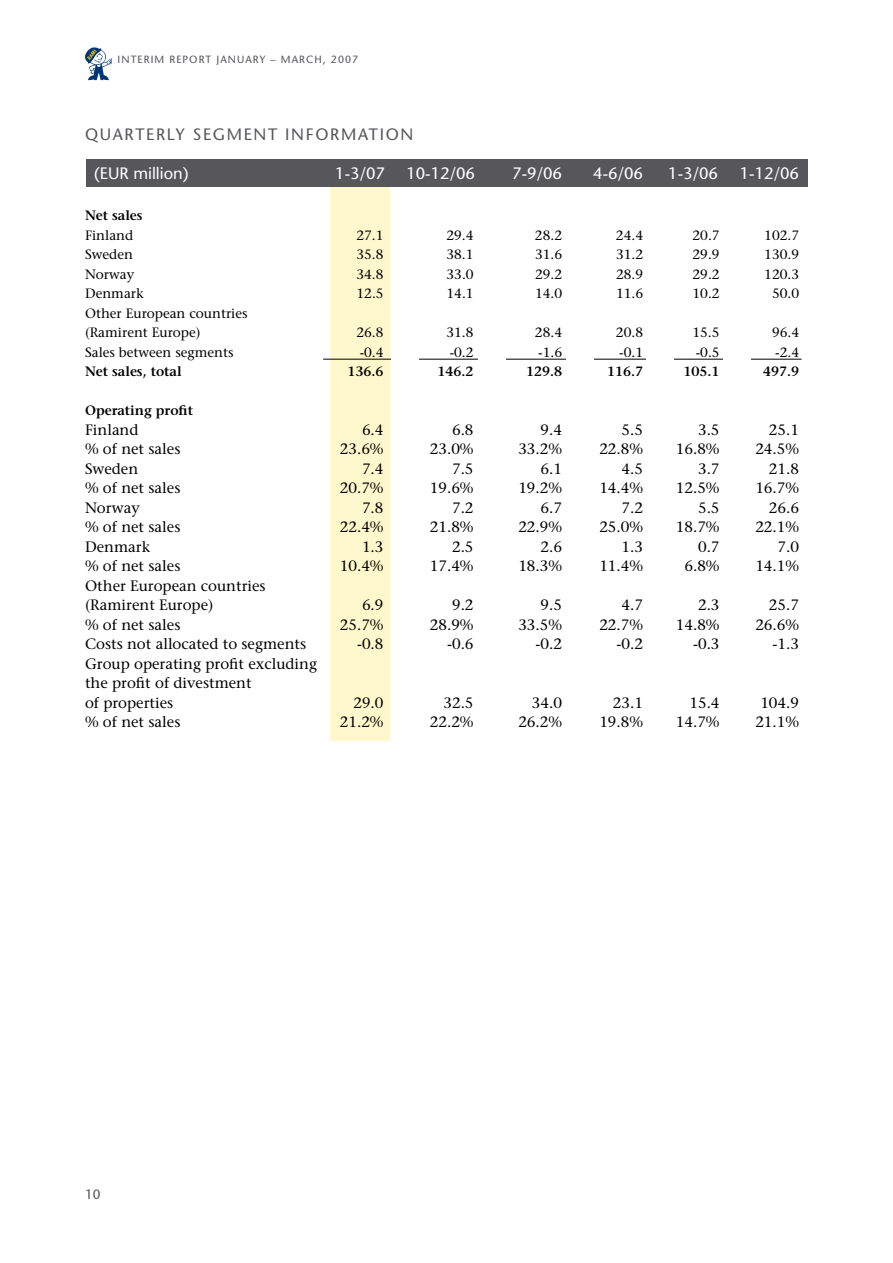
<style>
.page{position:relative;width:893px;height:1263px;background:#fff}
.page>*{position:absolute;margin:0;border:0;box-sizing:border-box;transform-origin:0 0}
.t1{font:500 16.5px "Stone Sans Std";color:#fff}
.t2{font:500 16.5px "Stone Sans Std";letter-spacing:.1em;color:#57565b}
.t3{font:500 15px/19.5px "Stone Serif Std";color:#000}
.t4{font:500 13.5px/19.5px "Stone Serif Std";color:#000}
.t5{font:600 13.5px "Stone Serif Std";color:#000}
.t6{font:500 13.5px "Stone Sans Std";color:#57565b}
.t7{font:500 10.5px "Stone Sans Std";letter-spacing:.1em;color:#57565b}
</style>
<div class="page">
<svg style="left:85px;top:47px;width:27px;height:33px"></svg>
<div style="left:331px;top:185px;width:58px;height:555px;background:#fff8cc"></div>
<div style="left:330px;top:184px;width:60px;height:557px;border:2px solid #fff8cf"></div>
<div style="left:86px;top:160px;width:721px;height:27px;background:#57565b"></div>
<hr style="left:323px;top:359px;width:478px;height:1px;background:#000">
<div style="left:391px;top:334px;width:27px;height:48px;background:#fff"></div>
<div style="left:478px;top:329px;width:27px;height:47px;background:#fff"></div>
<div style="left:567px;top:331px;width:27px;height:47px;background:#fff"></div>
<div style="left:647px;top:328px;width:27px;height:48px;background:#fff"></div>
<div style="left:723px;top:330px;width:27px;height:47px;background:#fff"></div>
<p class="t7" style="left:118px;top:53px;width:242px">INTERIM REPORT JANUARY – MARCH, 2007</p>
<p class="t2" style="left:85px;top:124px;width:330px">QUARTERLY SEGMENT INFORMATION</p>
<p class="t1" style="left:94px;top:163px;width:96px">(EUR million)</p>
<p class="t1" style="left:335px;top:163px;width:51px">1-3/07</p>
<p class="t1" style="left:406px;top:163px;width:70px">10-12/06</p>
<p class="t1" style="left:512px;top:163px;width:71px">7-9/06 4</p>
<p class="t1" style="left:603px;top:163px;width:42px">-6/06</p>
<p class="t1" style="left:668px;top:163px;width:51px">1-3/06</p>
<p class="t1" style="left:740px;top:163px;width:61px">1-12/06</p>
<p class="t5" style="left:85px;top:207px;width:59px">Net sales</p>
<p class="t4" style="left:85px;top:225px;width:50px">Finland</p>
<p class="t4" style="left:356px;top:225px;width:29px">27.1</p>
<p class="t4" style="left:446px;top:225px;width:29px">29.4</p>
<p class="t4" style="left:535px;top:225px;width:29px">28.2</p>
<p class="t4" style="left:616px;top:225px;width:29px">24.4</p>
<p class="t4" style="left:692px;top:225px;width:29px">20.7</p>
<p class="t4" style="left:764px;top:225px;width:36px">102.7</p>
<p class="t4" style="left:85px;top:245px;width:49px">Sweden</p>
<p class="t4" style="left:356px;top:245px;width:29px">35.8</p>
<p class="t4" style="left:446px;top:245px;width:29px">38.1</p>
<p class="t4" style="left:535px;top:245px;width:29px">31.6</p>
<p class="t4" style="left:616px;top:245px;width:29px">31.2</p>
<p class="t4" style="left:692px;top:245px;width:29px">29.9</p>
<p class="t4" style="left:764px;top:245px;width:36px">130.9</p>
<p class="t4" style="left:85px;top:264px;width:51px">Norway</p>
<p class="t4" style="left:356px;top:264px;width:29px">34.8</p>
<p class="t4" style="left:446px;top:264px;width:29px">33.0</p>
<p class="t4" style="left:535px;top:264px;width:29px">29.2</p>
<p class="t4" style="left:616px;top:264px;width:29px">28.9</p>
<p class="t4" style="left:692px;top:264px;width:29px">29.2</p>
<p class="t4" style="left:764px;top:264px;width:36px">120.3</p>
<p class="t4" style="left:85px;top:284px;width:60px">Denmark</p>
<p class="t4" style="left:356px;top:284px;width:29px">12.5</p>
<p class="t4" style="left:446px;top:284px;width:29px">14.1</p>
<p class="t4" style="left:535px;top:284px;width:29px">14.0</p>
<p class="t4" style="left:616px;top:284px;width:29px">11.6</p>
<p class="t4" style="left:692px;top:284px;width:29px">10.2</p>
<p class="t4" style="left:772px;top:284px;width:29px">50.0</p>
<p class="t4" style="left:85px;top:303px;width:164px">Other European countries (Ramirent Europe)</p>
<p class="t4" style="left:356px;top:323px;width:29px">26.8</p>
<p class="t4" style="left:446px;top:323px;width:29px">31.8</p>
<p class="t4" style="left:535px;top:323px;width:29px">28.4</p>
<p class="t4" style="left:616px;top:323px;width:29px">20.8</p>
<p class="t4" style="left:692px;top:323px;width:29px">15.5</p>
<p class="t4" style="left:772px;top:323px;width:29px">96.4</p>
<p class="t4" style="left:85px;top:342px;width:150px">Sales between segments</p>
<p class="t4" style="left:360px;top:342px;width:25px">-0.4</p>
<p class="t4" style="left:450px;top:342px;width:25px">-0.2</p>
<p class="t4" style="left:538px;top:342px;width:25px">-1.6</p>
<p class="t4" style="left:619px;top:342px;width:25px">-0.1</p>
<p class="t4" style="left:696px;top:342px;width:25px">-0.5</p>
<p class="t4" style="left:775px;top:342px;width:25px">-2.4</p>
<p class="t5" style="left:85px;top:363px;width:98px">Net sales, total</p>
<p class="t5" style="left:348px;top:363px;width:38px">136.6</p>
<p class="t5" style="left:438px;top:363px;width:38px">146.2</p>
<p class="t5" style="left:526px;top:363px;width:38px">129.8</p>
<p class="t5" style="left:607px;top:363px;width:38px">116.7</p>
<p class="t5" style="left:684px;top:363px;width:38px">105.1</p>
<p class="t5" style="left:763px;top:363px;width:38px">497.9</p>
<p class="t5" style="left:85px;top:402px;width:110px">Operating profit</p>
<p class="t3" style="left:85px;top:420px;width:55px">Finland</p>
<p class="t3" style="left:362px;top:420px;width:23px">6.4</p>
<p class="t3" style="left:452px;top:420px;width:23px">6.8</p>
<p class="t3" style="left:541px;top:420px;width:23px">9.4</p>
<p class="t3" style="left:622px;top:420px;width:23px">5.5</p>
<p class="t3" style="left:698px;top:420px;width:23px">3.5</p>
<p class="t3" style="left:769px;top:420px;width:32px">25.1</p>
<p class="t3" style="left:85px;top:439px;width:97px">% of net sales</p>
<p class="t3" style="left:340px;top:439px;width:45px">23.6%</p>
<p class="t3" style="left:430px;top:439px;width:45px">23.0%</p>
<p class="t3" style="left:518px;top:439px;width:45px">33.2%</p>
<p class="t3" style="left:599px;top:439px;width:45px">22.8%</p>
<p class="t3" style="left:676px;top:439px;width:45px">16.8%</p>
<p class="t3" style="left:755px;top:439px;width:45px">24.5%</p>
<p class="t3" style="left:85px;top:459px;width:55px">Sweden</p>
<p class="t3" style="left:362px;top:459px;width:23px">7.4</p>
<p class="t3" style="left:452px;top:459px;width:23px">7.5</p>
<p class="t3" style="left:541px;top:459px;width:23px">6.1</p>
<p class="t3" style="left:622px;top:459px;width:23px">4.5</p>
<p class="t3" style="left:698px;top:459px;width:23px">3.7</p>
<p class="t3" style="left:769px;top:459px;width:32px">21.8</p>
<p class="t3" style="left:85px;top:478px;width:97px">% of net sales</p>
<p class="t3" style="left:340px;top:478px;width:45px">20.7%</p>
<p class="t3" style="left:430px;top:478px;width:45px">19.6%</p>
<p class="t3" style="left:518px;top:478px;width:45px">19.2%</p>
<p class="t3" style="left:599px;top:478px;width:45px">14.4%</p>
<p class="t3" style="left:676px;top:478px;width:45px">12.5%</p>
<p class="t3" style="left:755px;top:478px;width:45px">16.7%</p>
<p class="t3" style="left:85px;top:498px;width:56px">Norway</p>
<p class="t3" style="left:362px;top:498px;width:23px">7.8</p>
<p class="t3" style="left:452px;top:498px;width:23px">7.2</p>
<p class="t3" style="left:541px;top:498px;width:23px">6.7</p>
<p class="t3" style="left:622px;top:498px;width:23px">7.2</p>
<p class="t3" style="left:698px;top:498px;width:23px">5.5</p>
<p class="t3" style="left:769px;top:498px;width:32px">26.6</p>
<p class="t3" style="left:85px;top:517px;width:97px">% of net sales</p>
<p class="t3" style="left:340px;top:517px;width:45px">22.4%</p>
<p class="t3" style="left:430px;top:517px;width:45px">21.8%</p>
<p class="t3" style="left:518px;top:517px;width:45px">22.9%</p>
<p class="t3" style="left:599px;top:517px;width:45px">25.0%</p>
<p class="t3" style="left:676px;top:517px;width:45px">18.7%</p>
<p class="t3" style="left:755px;top:517px;width:45px">22.1%</p>
<p class="t3" style="left:85px;top:537px;width:66px">Denmark</p>
<p class="t3" style="left:362px;top:537px;width:23px">1.3</p>
<p class="t3" style="left:452px;top:537px;width:23px">2.5</p>
<p class="t3" style="left:541px;top:537px;width:23px">2.6</p>
<p class="t3" style="left:622px;top:537px;width:23px">1.3</p>
<p class="t3" style="left:698px;top:537px;width:23px">0.7</p>
<p class="t3" style="left:778px;top:537px;width:23px">7.0</p>
<p class="t3" style="left:85px;top:556px;width:97px">% of net sales</p>
<p class="t3" style="left:340px;top:556px;width:45px">10.4%</p>
<p class="t3" style="left:430px;top:556px;width:45px">17.4%</p>
<p class="t3" style="left:518px;top:556px;width:45px">18.3%</p>
<p class="t3" style="left:599px;top:556px;width:45px">11.4%</p>
<p class="t3" style="left:684px;top:556px;width:37px">6.8%</p>
<p class="t3" style="left:755px;top:556px;width:45px">14.1%</p>
<p class="t3" style="left:85px;top:576px;width:182px">Other European countries (Ramirent Europe)</p>
<p class="t3" style="left:362px;top:595px;width:23px">6.9</p>
<p class="t3" style="left:452px;top:595px;width:23px">9.2</p>
<p class="t3" style="left:541px;top:595px;width:23px">9.5</p>
<p class="t3" style="left:622px;top:595px;width:23px">4.7</p>
<p class="t3" style="left:698px;top:595px;width:23px">2.3</p>
<p class="t3" style="left:769px;top:595px;width:32px">25.7</p>
<p class="t3" style="left:85px;top:615px;width:97px">% of net sales</p>
<p class="t3" style="left:340px;top:615px;width:45px">25.7%</p>
<p class="t3" style="left:430px;top:615px;width:45px">28.9%</p>
<p class="t3" style="left:518px;top:615px;width:45px">33.5%</p>
<p class="t3" style="left:599px;top:615px;width:45px">22.7%</p>
<p class="t3" style="left:676px;top:615px;width:45px">14.8%</p>
<p class="t3" style="left:755px;top:615px;width:45px">26.6%</p>
<p class="t3" style="left:85px;top:634px;width:223px">Costs not allocated to segments</p>
<p class="t3" style="left:357px;top:634px;width:28px">-0.8</p>
<p class="t3" style="left:447px;top:634px;width:28px">-0.6</p>
<p class="t3" style="left:536px;top:634px;width:28px">-0.2</p>
<p class="t3" style="left:617px;top:634px;width:28px">-0.2</p>
<p class="t3" style="left:693px;top:634px;width:28px">-0.3</p>
<p class="t3" style="left:773px;top:634px;width:28px">-1.3</p>
<p class="t3" style="left:85px;top:654px;width:234px">Group operating profit excluding the profit of divestment<br>of properties</p>
<p class="t3" style="left:353px;top:693px;width:32px">29.0</p>
<p class="t3" style="left:443px;top:693px;width:32px">32.5</p>
<p class="t3" style="left:532px;top:693px;width:32px">34.0</p>
<p class="t3" style="left:613px;top:693px;width:32px">23.1</p>
<p class="t3" style="left:689px;top:693px;width:32px">15.4</p>
<p class="t3" style="left:760px;top:693px;width:40px">104.9</p>
<p class="t3" style="left:85px;top:712px;width:97px">% of net sales</p>
<p class="t3" style="left:340px;top:712px;width:45px">21.2%</p>
<p class="t3" style="left:430px;top:712px;width:45px">22.2%</p>
<p class="t3" style="left:518px;top:712px;width:45px">26.2%</p>
<p class="t3" style="left:599px;top:712px;width:45px">19.8%</p>
<p class="t3" style="left:676px;top:712px;width:45px">14.7%</p>
<p class="t3" style="left:755px;top:712px;width:45px">21.1%</p>
<p class="t6" style="left:85px;top:1186px;width:17px">10</p>
</div>
